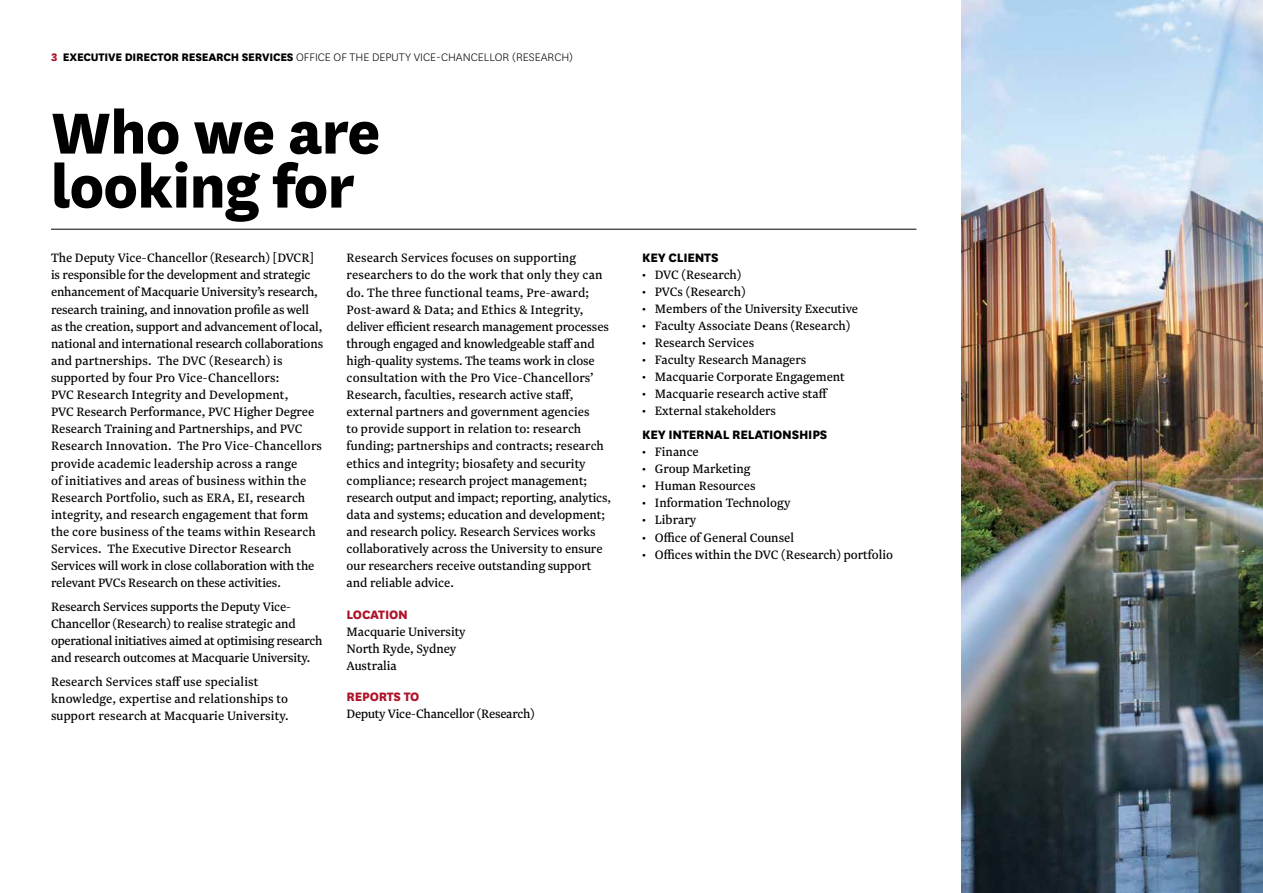
<style>
.page{position:relative;width:1263px;height:893px;background:#fff}
.page>*{position:absolute;margin:0;border:0;box-sizing:border-box;transform-origin:0 0}
.t1{font:800 67.5px/54px "National";letter-spacing:-.015em;color:#000}
.t2{font:14.25px/17.1px "Newzald";color:#000}
.t3{font:800 14.25px "National";letter-spacing:-.015em;color:#000}
.t4{font:800 14.25px "National";letter-spacing:-.015em;color:#ae132a}
.t5{font:300 12.75px "National";color:#000}
.s1{font-weight:800;color:#ae132a}
.s2{font-weight:800}
</style>
<div class="page">
<img style="left:961px;top:0;width:302px;height:893px">
<hr style="left:51px;top:229px;width:865px;height:1px;background:#000">
<p class="t5" style="left:51px;top:49px;width:524px"><span class="s1">3</span> <span class="s2">EXECUTIVE DIRECTOR RESEARCH SERVICES</span> OFFICE OF THE DEPUTY VICE-CHANCELLOR (RESEARCH)</p>
<h1 class="t1" style="left:51px;top:101px;width:331px">Who we are looking for</h1>
<p class="t2" style="left:51px;top:249px;width:274px">The Deputy Vice-Chancellor (Research) [DVCR] is responsible for the development and strategic enhancement of Macquarie University’s research, research training, and innovation profile as well as the creation, support and advancement of local, national and international research collaborations and partnerships. The DVC (Research) is supported by four Pro Vice-Chancellors:<br>PVC Research Integrity and Development,<br>PVC Research Performance, PVC Higher Degree Research Training and Partnerships, and PVC Research Innovation. The Pro Vice-Chancellors provide academic leadership across a range<br>of initiatives and areas of business within the Research Portfolio, such as ERA, EI, research integrity, and research engagement that form the core business of the teams within Research Services. The Executive Director Research Services will work in close collaboration with the relevant PVCs Research on these activities.</p>
<p class="t2" style="left:51px;top:598px;width:273px">Research Services supports the Deputy Vice-Chancellor (Research) to realise strategic and operational initiatives aimed at optimising research and research outcomes at Macquarie University.</p>
<p class="t2" style="left:51px;top:672px;width:239px">Research Services staff use specialist knowledge, expertise and relationships to support research at Macquarie University.</p>
<p class="t2" style="left:347px;top:249px;width:266px">Research Services focuses on supporting researchers to do the work that only they can do. The three functional teams, Pre-award; Post-award &amp; Data; and Ethics &amp; Integrity, deliver efficient research management processes through engaged and knowledgeable staff and high-quality systems. The teams work in close consultation with the Pro Vice-Chancellors’ Research, faculties, research active staff, external partners and government agencies<br>to provide support in relation to: research funding; partnerships and contracts; research ethics and integrity; biosafety and security compliance; research project management; research output and impact; reporting, analytics, data and systems; education and development; and research policy. Research Services works collaboratively across the University to ensure our researchers receive outstanding support and reliable advice.</p>
<p class="t4" style="left:347px;top:604px;width:63px">LOCATION</p>
<p class="t2" style="left:347px;top:623px;width:121px">Macquarie University<br>North Ryde, Sydney<br>Australia</p>
<p class="t4" style="left:347px;top:687px;width:74px">REPORTS TO</p>
<p class="t2" style="left:347px;top:705px;width:190px">Deputy Vice-Chancellor (Research)</p>
<p class="t3" style="left:642px;top:247px;width:78px">KEY CLIENTS</p>
<p class="t2" style="left:642px;top:266px;width:101px">• DVC (Research)</p>
<p class="t2" style="left:642px;top:283px;width:105px">• PVCs (Research)</p>
<p class="t2" style="left:642px;top:300px;width:217px">• Members of the University Executive</p>
<p class="t2" style="left:642px;top:317px;width:210px">• Faculty Associate Deans (Research)</p>
<p class="t2" style="left:642px;top:334px;width:114px">• Research Services</p>
<p class="t2" style="left:642px;top:351px;width:166px">• Faculty Research Managers</p>
<p class="t2" style="left:642px;top:368px;width:204px">• Macquarie Corporate Engagement</p>
<p class="t2" style="left:642px;top:385px;width:187px">• Macquarie research active staff</p>
<p class="t2" style="left:642px;top:402px;width:136px">• External stakeholders</p>
<p class="t3" style="left:642px;top:424px;width:187px">KEY INTERNAL RELATIONSHIPS</p>
<p class="t2" style="left:642px;top:443px;width:58px">• Finance</p>
<p class="t2" style="left:642px;top:460px;width:110px">• Group Marketing</p>
<p class="t2" style="left:642px;top:477px;width:115px">• Human Resources</p>
<p class="t2" style="left:642px;top:494px;width:150px">• Information Technology</p>
<p class="t2" style="left:642px;top:511px;width:56px">• Library</p>
<p class="t2" style="left:642px;top:528px;width:153px">• Office of General Counsel</p>
<p class="t2" style="left:642px;top:546px;width:253px">• Offices within the DVC (Research) portfolio</p>
</div>
